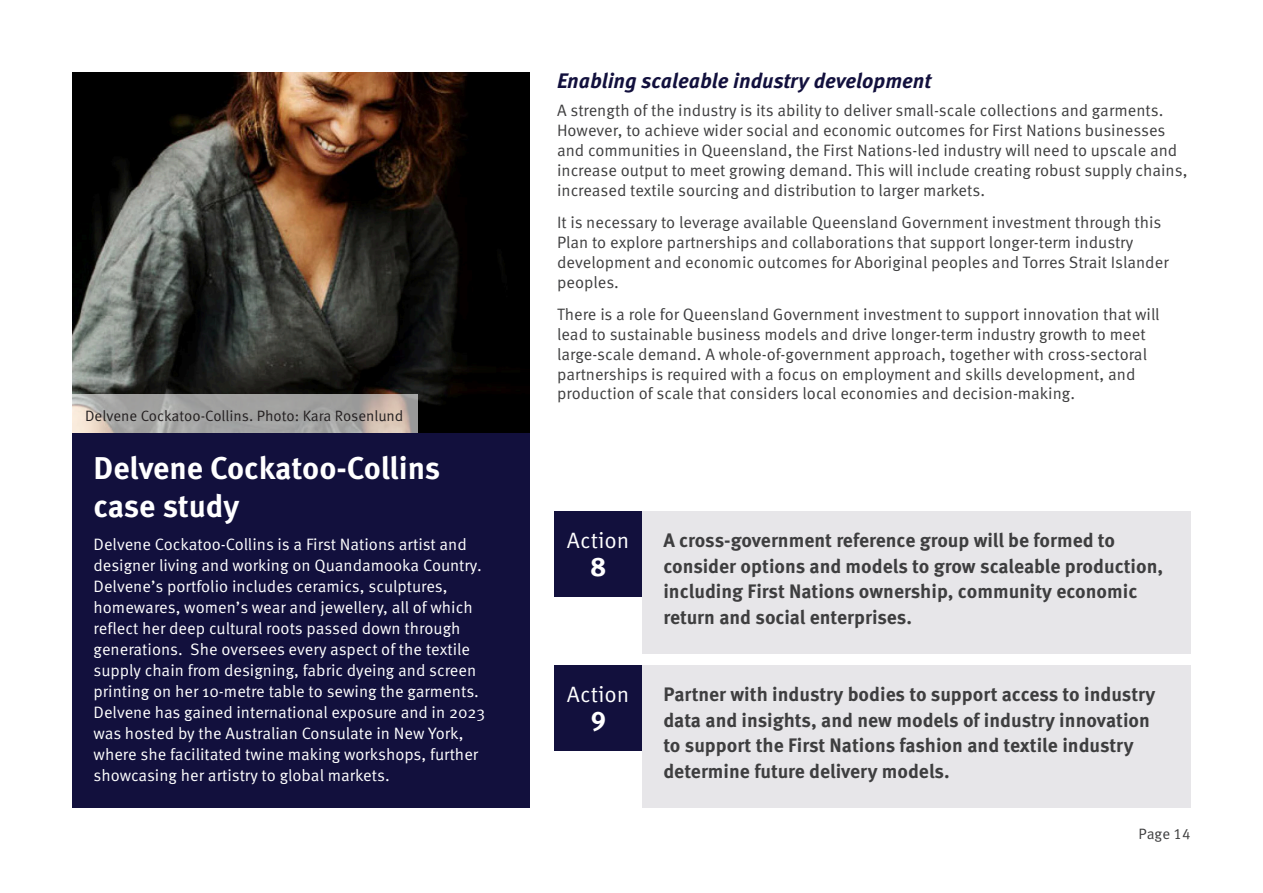
<style>
.page{position:relative;width:1263px;height:893px;background:#fff}
.page>*{position:absolute;margin:0;border:0;box-sizing:border-box;transform-origin:0 0}
.t1{font:700 31.5px/37.8px "Meta Pro";letter-spacing:-.005em;color:#fff}
.t2{font:700 27px "Meta Correspondence Pro";color:#fff}
.t3{font:22.2px "Meta Correspondence Pro";color:#fff}
.t4{font:italic 700 21px "Meta Pro";color:#12103d}
.t5{font:700 19.5px/25.5px "Meta Pro";color:#3e3e3f}
.t6{font:16.5px/19.8px "Meta Pro Norm";color:#3e3e3f}
.t7{font:16.5px/21px "Meta Pro Norm";color:#fff}
.t8{font:15px "Meta Pro Norm";color:#231f20}
.t9{font:15px "Meta Pro Norm";color:#3e3e3f}
</style>
<div class="page">
<img style="left:72px;top:72px;width:457px;height:362px">
<div style="left:642px;top:511px;width:549px;height:143px;background:#e7e6e9"></div>
<div style="left:642px;top:665px;width:549px;height:143px;background:#e7e6e9"></div>
<div style="left:554px;top:511px;width:88px;height:85px;background:#12103d"></div>
<div style="left:554px;top:665px;width:88px;height:85px;background:#12103d"></div>
<svg style="left:72px;top:394px;width:346px;height:40px;background:#a9a6a3"></svg>
<div style="left:72px;top:434px;width:457px;height:374px;background:#12103d"></div>
<p class="t8" style="left:85px;top:404px;width:320px">Delvene Cockatoo-Collins. Photo: Kara Rosenlund</p>
<h1 class="t1" style="left:94px;top:447px;width:348px">Delvene Cockatoo-Collins case study</h1>
<p class="t7" style="left:94px;top:532px;width:393px">Delvene Cockatoo-Collins is a First Nations artist and designer living and working on Quandamooka Country.<br>Delvene’s portfolio includes ceramics, sculptures, homewares, women’s wear and jewellery, all of which reflect her deep cultural roots passed down through generations. She oversees every aspect of the textile supply chain from designing, fabric dyeing and screen printing on her 10-metre table to sewing the garments.<br>Delvene has gained international exposure and in 2023 was hosted by the Australian Consulate in New York, where she facilitated twine making workshops, further showcasing her artistry to global markets.</p>
<p class="t4" style="left:557px;top:64px;width:375px">Enabling scaleable industry development</p>
<p class="t6" style="left:557px;top:100px;width:632px">A strength of the industry is its ability to deliver small-scale collections and garments.<br>However, to achieve wider social and economic outcomes for First Nations businesses and communities in Queensland, the First Nations-led industry will need to upscale and increase output to meet growing demand. This will include creating robust supply chains, increased textile sourcing and distribution to larger markets.</p>
<p class="t6" style="left:557px;top:212px;width:613px">It is necessary to leverage available Queensland Government investment through this Plan to explore partnerships and collaborations that support longer-term industry development and economic outcomes for Aboriginal peoples and Torres Strait Islander peoples.</p>
<p class="t6" style="left:557px;top:303px;width:604px">There is a role for Queensland Government investment to support innovation that will lead to sustainable business models and drive longer-term industry growth to meet large-scale demand. A whole-of-government approach, together with cross-sectoral partnerships is required with a focus on employment and skills development, and production of scale that considers local economies and decision-making.</p>
<h3 class="t3" style="left:567px;top:524px;width:64px">Action</h3>
<h2 class="t2" style="left:590px;top:546px;width:17px">8</h2>
<h3 class="t3" style="left:567px;top:678px;width:64px">Action</h3>
<h2 class="t2" style="left:590px;top:700px;width:17px">9</h2>
<p class="t5" style="left:663px;top:526px;width:501px">A cross-government reference group will be formed to consider options and models to grow scaleable production, including First Nations ownership, community economic return and social enterprises.</p>
<p class="t5" style="left:663px;top:680px;width:493px">Partner with industry bodies to support access to industry data and insights, and new models of industry innovation to support the First Nations fashion and textile industry determine future delivery models.</p>
<p class="t9" style="left:1138px;top:823px;width:54px">Page 14</p>
</div>
